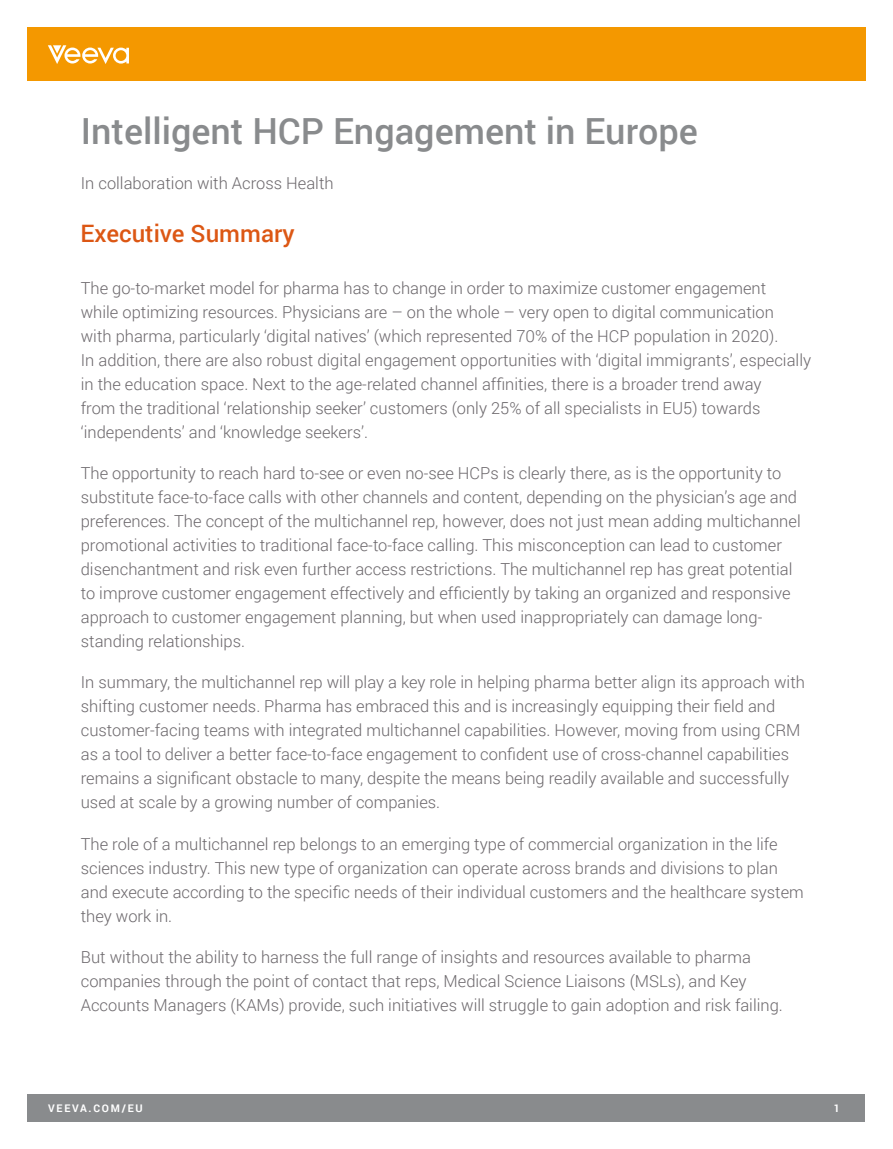
<style>
.page{position:relative;width:893px;height:1149px;background:#fff}
.page>*{position:absolute;margin:0;border:0;box-sizing:border-box;transform-origin:0 0}
.t1{font:500 36px "Roboto";color:#898b8d}
.t2{font:500 24px "Roboto";color:#dc5714}
.t3{font:300 16.5px/24px "Roboto";color:#6b676b}
.t4{font:700 10.5px "Roboto";letter-spacing:.17em;color:#fff}
</style>
<div class="page">
<div style="left:28px;top:1093px;width:837px;height:27px;background:#898b8d"></div>
<div style="left:27px;top:28px;width:838px;height:53px;background:#f49800"></div>
<svg style="left:48px;top:45px;width:81px;height:19px"></svg>
<h1 class="t1" style="left:81px;top:106px;width:619px">Intelligent HCP Engagement in Europe</h1>
<p class="t3" style="left:81px;top:171px;width:254px">In collaboration with Across Health</p>
<h2 class="t2" style="left:81px;top:216px;width:216px">Executive Summary</h2>
<p class="t3" style="left:81px;top:275px;width:732px">The go-to-market model for pharma has to change in order to maximize customer engagement<br>while optimizing resources. Physicians are – on the whole – very open to digital communication<br>with pharma, particularly ‘digital natives’ (which represented 70% of the HCP population in 2020).<br>In addition, there are also robust digital engagement opportunities with ‘digital immigrants’, especially in the education space. Next to the age-related channel affinities, there is a broader trend away<br>from the traditional ‘relationship seeker’ customers (only 25% of all specialists in EU5) towards ‘independents’ and ‘knowledge seekers’.</p>
<p class="t3" style="left:81px;top:460px;width:721px">The opportunity to reach hard to-see or even no-see HCPs is clearly there, as is the opportunity to substitute face-to-face calls with other channels and content, depending on the physician’s age and preferences. The concept of the multichannel rep, however, does not just mean adding multichannel promotional activities to traditional face-to-face calling. This misconception can lead to customer disenchantment and risk even further access restrictions. The multichannel rep has great potential to improve customer engagement effectively and efficiently by taking an organized and responsive approach to customer engagement planning, but when used inappropriately can damage long&shy;standing relationships.</p>
<p class="t3" style="left:81px;top:669px;width:726px">In summary, the multichannel rep will play a key role in helping pharma better align its approach with shifting customer needs. Pharma has embraced this and is increasingly equipping their field and customer-facing teams with integrated multichannel capabilities. However, moving from using CRM as a tool to deliver a better face-to-face engagement to confident use of cross-channel capabilities remains a significant obstacle to many, despite the means being readily available and successfully used at scale by a growing number of companies.</p>
<p class="t3" style="left:81px;top:830px;width:724px">The role of a multichannel rep belongs to an emerging type of commercial organization in the life sciences industry. This new type of organization can operate across brands and divisions to plan and execute according to the specific needs of their individual customers and the healthcare system they work in.</p>
<p class="t3" style="left:81px;top:943px;width:704px">But without the ability to harness the full range of insights and resources available to pharma companies through the point of contact that reps, Medical Science Liaisons (MSLs), and Key<br>Accounts Managers (KAMs) provide, such initiatives will struggle to gain adoption and risk failing.</p>
<p class="t4" style="left:48px;top:1100px;width:96px">VEEVA.COM/EU</p>
<p class="t4" style="left:834px;top:1100px;width:8px">1</p>
</div>
